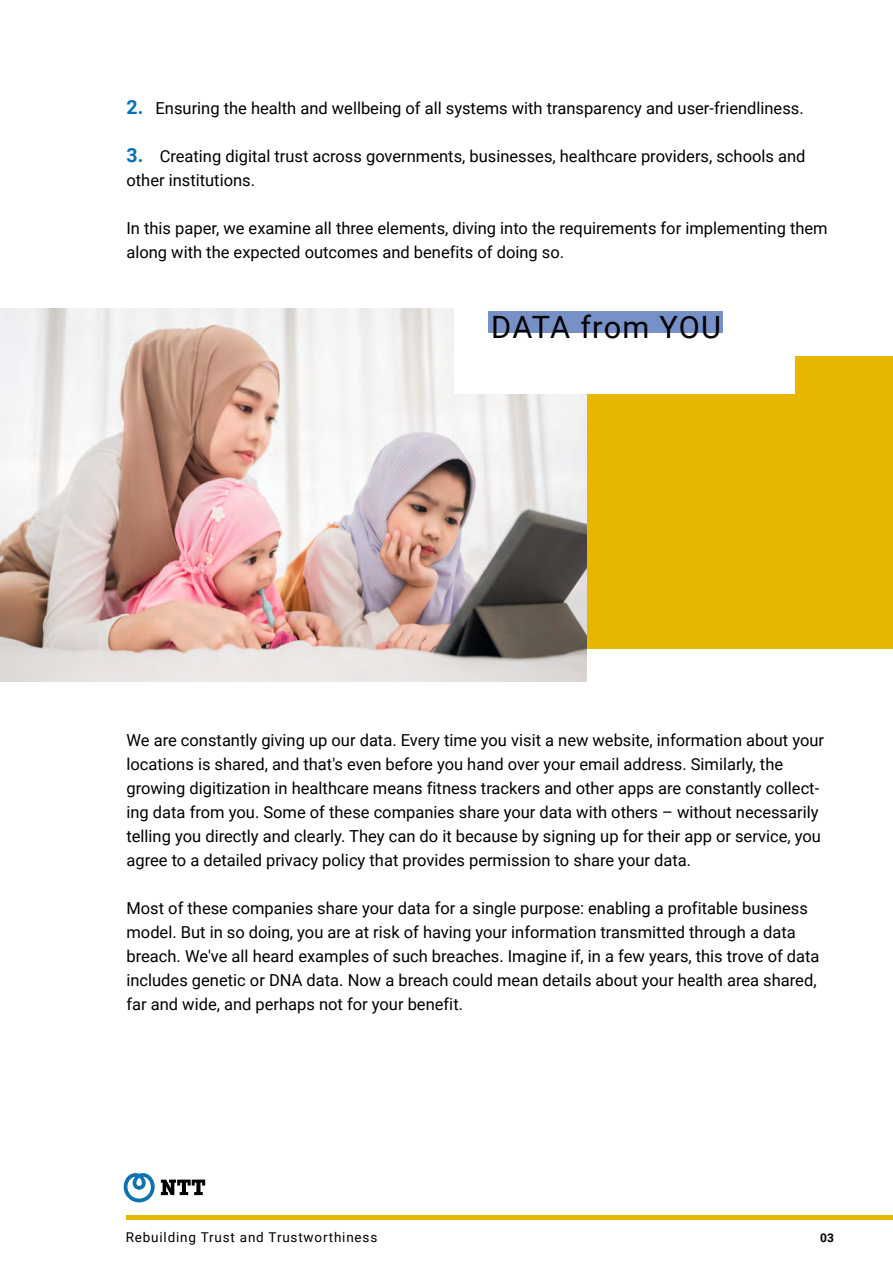
<style>
.page{position:relative;width:893px;height:1263px;background:#fff}
.page>*{position:absolute;margin:0;border:0;box-sizing:border-box;transform-origin:0 0}
.t1{font:30.75px "Roboto";letter-spacing:.03em;color:#000}
.t2{font:16.5px/24px "Roboto";color:#000}
.t3{font:13.5px "Roboto";letter-spacing:.06em;color:#000}
.t4{font:700 12px "Roboto";color:#000}
.s1{font-weight:700;font-size:19.5px;color:#0072bc}
</style>
<div class="page">
<div style="left:496px;top:357px;width:397px;height:292px;background:#e6b600"></div>
<img style="left:0;top:309px;width:586px;height:373px">
<div style="left:455px;top:289px;width:340px;height:105px;background:#fff"></div>
<div style="left:488px;top:312px;width:234px;height:21px;background:#7691c7"></div>
<svg style="left:124px;top:1173px;width:31px;height:29px"></svg>
<svg style="left:161px;top:1179px;width:44px;height:16px"></svg>
<hr style="left:126px;top:1215px;width:767px;height:4px;background:#e6b600">
<p class="t2" style="left:126px;top:96px;width:679px"><span class="s1">2.</span> Ensuring the health and wellbeing of all systems with transparency and user-friendliness.</p>
<p class="t2" style="left:126px;top:144px;width:680px"><span class="s1">3.</span> Creating digital trust across governments, businesses, healthcare providers, schools and other institutions.</p>
<p class="t2" style="left:126px;top:216px;width:703px">In this paper, we examine all three elements, diving into the requirements for implementing them along with the expected outcomes and benefits of doing so.</p>
<h2 class="t1" style="left:491px;top:306px;width:231px">DATA from YOU</h2>
<p class="t2" style="left:126px;top:728px;width:699px">We are constantly giving up our data. Every time you visit a new website, information about your locations is shared, and that's even before you hand over your email address. Similarly, the growing digitization in healthcare means fitness trackers and other apps are constantly collect&shy;ing data from you. Some of these companies share your data with others – without necessarily telling you directly and clearly. They can do it because by signing up for their app or service, you agree to a detailed privacy policy that provides permission to share your data.</p>
<p class="t2" style="left:126px;top:896px;width:695px">Most of these companies share your data for a single purpose: enabling a profitable business model. But in so doing, you are at risk of having your information transmitted through a data breach. We've all heard examples of such breaches. Imagine if, in a few years, this trove of data includes genetic or DNA data. Now a breach could mean details about your health area shared, far and wide, and perhaps not for your benefit.</p>
<p class="t3" style="left:126px;top:1228px;width:253px">Rebuilding Trust and Trustworthiness</p>
<p class="t4" style="left:820px;top:1229px;width:15px">03</p>
</div>
